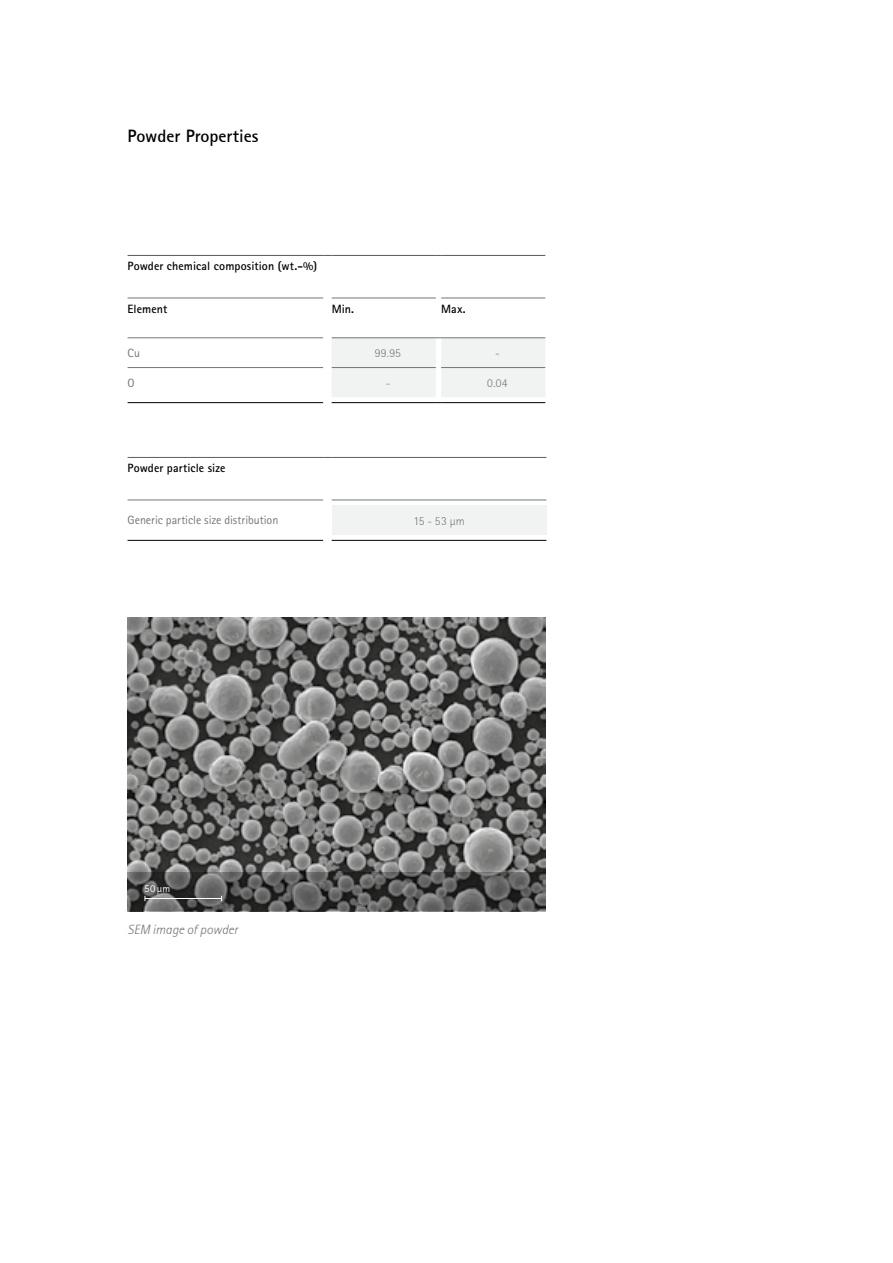
<style>
.page{position:relative;width:893px;height:1263px;background:#fff}
.page>*{position:absolute;margin:0;border:0;box-sizing:border-box;transform-origin:0 0}
.t1{font:700 18px "Rotis San Ser T";color:#000}
.t2{font:13.5px "Rotis San Ser T Ligh Ital";color:#717776}
.t3{font:700 12px "Rotis Sans Serif Pro";letter-spacing:.005em;color:#000}
.t4{font:12px "Rotis Sans Serif Pro";color:#717776}
.t5{font:12px "Rotis San Ser T Ligh";letter-spacing:.015em;color:#717776}
.t6{font:10.5px "Rotis San Ser T";color:#fff}
</style>
<div class="page">
<img style="left:128px;top:618px;width:418px;height:255px">
<svg style="left:128px;top:873px;width:418px;height:38px;background:#555"></svg>
<hr style="left:145px;top:898px;width:76px;height:1px;background:#fff">
<svg style="left:128px;top:297px;width:417px;height:106px"></svg>
<hr style="left:128px;top:255px;width:195px;height:1px;background:#5c5c5b">
<hr style="left:332px;top:255px;width:104px;height:1px;background:#5c5c5b">
<hr style="left:441px;top:255px;width:104px;height:1px;background:#5c5c5b">
<hr style="left:128px;top:402px;width:195px;height:1px;background:#000">
<hr style="left:128px;top:298px;width:195px;height:1px;background:#717776">
<hr style="left:332px;top:298px;width:104px;height:1px;background:#717776">
<hr style="left:441px;top:298px;width:104px;height:1px;background:#717776">
<hr style="left:128px;top:337px;width:195px;height:1px;background:#717776">
<hr style="left:128px;top:367px;width:195px;height:1px;background:#717776">
<svg style="left:332px;top:337px;width:213px;height:66px"></svg>
<hr style="left:441px;top:402px;width:104px;height:1px;background:#000">
<svg style="left:128px;top:457px;width:418px;height:83px"></svg>
<hr style="left:332px;top:457px;width:107px;height:1px;background:#5c5c5b">
<hr style="left:439px;top:457px;width:107px;height:1px;background:#5c5c5b">
<hr style="left:128px;top:540px;width:195px;height:1px;background:#000">
<hr style="left:332px;top:540px;width:107px;height:1px;background:#000">
<hr style="left:439px;top:540px;width:107px;height:1px;background:#000">
<hr style="left:128px;top:500px;width:195px;height:1px;background:#717776">
<hr style="left:332px;top:500px;width:107px;height:1px;background:#717776">
<hr style="left:439px;top:500px;width:107px;height:1px;background:#717776">
<h1 class="t1" style="left:128px;top:124px;width:132px">Powder Properties</h1>
<p class="t3" style="left:128px;top:258px;width:191px">Powder chemical composition (wt.-%)</p>
<p class="t3" style="left:128px;top:301px;width:41px">Element</p>
<p class="t3" style="left:332px;top:301px;width:24px">Min.</p>
<p class="t3" style="left:441px;top:301px;width:26px">Max.</p>
<p class="t4" style="left:128px;top:346px;width:14px">Cu</p>
<p class="t5" style="left:375px;top:346px;width:28px">99.95</p>
<p class="t5" style="left:495px;top:346px;width:6px">-</p>
<p class="t4" style="left:128px;top:375px;width:9px">O</p>
<p class="t5" style="left:386px;top:376px;width:6px">-</p>
<p class="t5" style="left:487px;top:376px;width:22px">0.04</p>
<p class="t3" style="left:128px;top:460px;width:99px">Powder particle size</p>
<p class="t4" style="left:128px;top:513px;width:152px">Generic particle size distribution</p>
<p class="t5" style="left:413px;top:514px;width:53px">15 - 53 µm</p>
<p class="t6" style="left:145px;top:882px;width:27px">50µm</p>
<p class="t2" style="left:128px;top:922px;width:112px">SEM image of powder</p>
</div>
